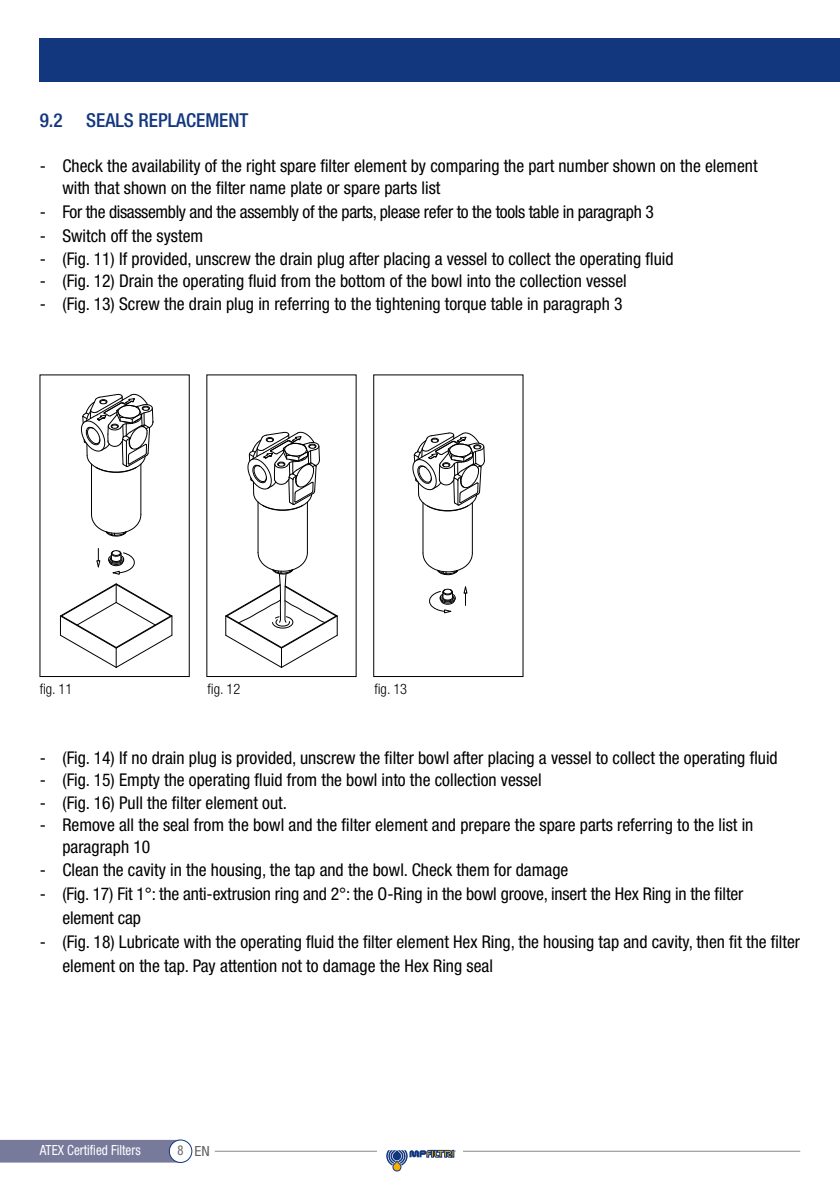
<style>
.page{position:relative;width:840px;height:1191px;background:#fff}
.page>*{position:absolute;margin:0;border:0;box-sizing:border-box;transform-origin:0 0}
.t1{font:500 condensed 19.2px "Helvetica Neue LT Std";color:#12377f}
.t2{font:condensed 17.6px/22.4px "Helvetica Neue LT Std";color:#000}
.t3{font:condensed 17.6px "Helvetica Neue LT Std";letter-spacing:-.02em;color:#000}
.t4{font:300 condensed 14.4px "Helvetica Neue LT Std";color:#000}
.t5{font:condensed 14px "Helvetica Neue LT Std";color:#fff;scale:.94 1}
.t6{font:condensed 14px "Helvetica Neue LT Std";color:#636362;scale:1.07 1}
.s1{font-size:13.6px}
</style>
<div class="page">
<div style="left:40px;top:38px;width:799px;height:44px;background:#12377f"></div>
<div style="left:373px;top:375px;width:150px;height:302px;border:1px solid #000"></div>
<hr style="left:140px;top:464px;width:1px;height:50px;background:#000">
<hr style="left:91px;top:464px;width:1px;height:50px;background:#000">
<div style="left:112px;top:550px;width:8px;height:5px;border:1px solid #000;border-radius:50%"></div>
<svg style="left:60px;top:583px;width:112px;height:85px"></svg>
<svg style="left:91px;top:514px;width:50px;height:23px"></svg>
<svg style="left:80px;top:393px;width:73px;height:81px"></svg>
<svg style="left:97px;top:548px;width:3px;height:19px"></svg>
<svg style="left:108px;top:551px;width:27px;height:23px"></svg>
<hr style="left:307px;top:502px;width:1px;height:50px;background:#000">
<hr style="left:257px;top:502px;width:1px;height:50px;background:#000">
<svg style="left:225px;top:552px;width:113px;height:116px"></svg>
<svg style="left:247px;top:431px;width:73px;height:81px"></svg>
<hr style="left:471px;top:502px;width:1px;height:51px;background:#000">
<hr style="left:422px;top:502px;width:1px;height:51px;background:#000">
<svg style="left:422px;top:553px;width:50px;height:22px"></svg>
<svg style="left:412px;top:432px;width:73px;height:80px"></svg>
<svg style="left:463px;top:587px;width:4px;height:18px"></svg>
<svg style="left:429px;top:589px;width:27px;height:24px"></svg>
<hr style="left:215px;top:1150px;width:584px;height:1px;background:#878786">
<div style="left:377px;top:1147px;width:85px;height:8px;background:#fff"></div>
<svg style="left:386px;top:1150px;width:70px;height:21px"></svg>
<div style="left:0;top:1139px;width:186px;height:23px;background:#787a9c"></div>
<div style="left:169px;top:1140px;width:23px;height:22px;background:#fff;border-radius:50%"></div>
<div style="left:169px;top:1139px;width:23px;height:23px;border:1px solid #12377f;border-radius:50%"></div>
<p class="t1" style="left:40px;top:109px;width:210px">9.2 SEALS REPLACEMENT</p>
<p class="t2" style="left:62px;top:154px;width:696px;text-indent:-23px">- Check the availability of the right spare filter element by comparing the part number shown on the element with that shown on the filter name plate or spare parts list</p>
<p class="t3" style="left:40px;top:202px;width:615px">- For the disassembly and the assembly of the parts, please refer to the tools table in paragraph 3</p>
<p class="t2" style="left:40px;top:225px;width:165px">- Switch off the system</p>
<p class="t2" style="left:40px;top:247px;width:635px">- (Fig. 11) If provided, unscrew the drain plug after placing a vessel to collect the operating fluid</p>
<p class="t2" style="left:40px;top:270px;width:588px">- (Fig. 12) Drain the operating fluid from the bottom of the bowl into the collection vessel</p>
<p class="t2" style="left:40px;top:292px;width:584px">- (Fig. 13) Screw the drain plug in referring to the tightening torque table in paragraph 3</p>
<p class="t4" style="left:40px;top:681px;width:34px">fig. 11</p>
<p class="t4" style="left:207px;top:681px;width:34px">fig. 12</p>
<p class="t4" style="left:374px;top:681px;width:34px">fig. 13</p>
<p class="t2" style="left:40px;top:746px;width:739px">- (Fig. 14) If no drain plug is provided, unscrew the filter bowl after placing a vessel to collect the operating fluid</p>
<p class="t2" style="left:40px;top:768px;width:503px">- (Fig. 15) Empty the operating fluid from the bowl into the collection vessel</p>
<p class="t2" style="left:40px;top:791px;width:249px">- (Fig. 16) Pull the filter element out.</p>
<p class="t2" style="left:62px;top:813px;width:692px;text-indent:-23px">- Remove all the seal from the bowl and the filter element and prepare the spare parts referring to the list in paragraph 10</p>
<p class="t2" style="left:40px;top:858px;width:530px">- Clean the cavity in the housing, the tap and the bowl. Check them for damage</p>
<p class="t2" style="left:62px;top:881px;width:682px;line-height:24px;text-indent:-23px">- (Fig. 17) Fit 1°: the anti-extrusion ring and 2°: the O-Ring in the bowl groove, insert the Hex Ring in the filter element cap</p>
<p class="t2" style="left:62px;top:929px;width:738px;line-height:24px;text-indent:-23px">- (Fig. 18) Lubricate with the operating fluid the filter element Hex Ring, the housing tap and cavity, then fit the filter element on the tap. Pay attention not to damage the Hex Ring seal</p>
<p class="t5" style="left:40px;top:1142px;width:109px">ATEX Certified Filters</p>
<p class="t6" style="left:177px;top:1142px;width:32px"><span class="s1">8</span> EN</p>
</div>
